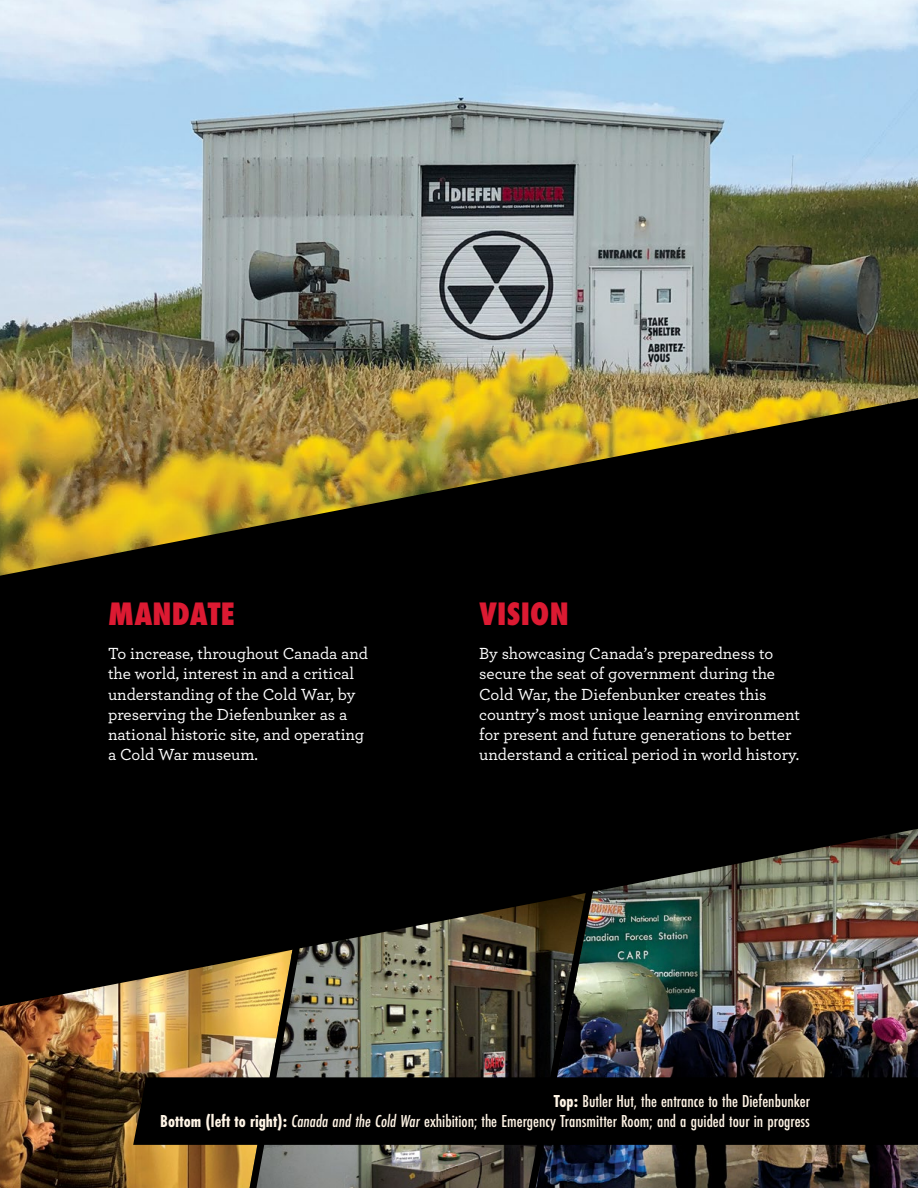
<style>
.page{position:relative;width:918px;height:1188px;background:#fff}
.page>*{position:absolute;margin:0;border:0;box-sizing:border-box;transform-origin:0 0}
.H3_-_Red{font:800 33.75px "Futura PT Cond";letter-spacing:.01em;color:#dc1a32}
.t1{font:500 18px/20.2px "Futura PT Cond";color:#fff5e6;text-align:right}
.t2{font:500 16.8px/20.2px "Archer Pro";color:#fff}
.s1{font-weight:700}
.s2{font-style:italic}
</style>
<div class="page">
<img style="left:306px;top:1006px;width:216px;height:182px">
<img style="left:522px;top:1006px;width:396px;height:182px">
<img style="left:0;top:1006px;width:306px;height:182px">
<svg style="left:0;top:576px;width:918px;height:430px;background:#181712"></svg>
<div style="left:133px;top:1077px;width:785px;height:68px;background:#000"></div>
<img style="left:0;top:0;width:918px;height:576px">
<p class="H3_-_Red" style="left:108px;top:594px;width:128px">MANDATE</p>
<p class="t2" style="left:108px;top:643px;width:262px">To increase, throughout Canada and the world, interest in and a critical understanding of the Cold War, by preserving the Diefenbunker as a national historic site, and operating a Cold War museum.</p>
<p class="H3_-_Red" style="left:479px;top:594px;width:91px">VISION</p>
<p class="t2" style="left:479px;top:643px;width:322px">By showcasing Canada’s preparedness to secure the seat of government during the Cold War, the Diefenbunker creates this country’s most unique learning environment for present and future generations to better understand a critical period in world history.</p>
<p class="t1" style="left:160px;top:1091px;width:651px"><span class="s1">Top:</span> Butler Hut, the entrance to the Diefenbunker<br><span class="s1">Bottom (left to right):</span> <span class="s2">Canada and the Cold War</span> exhibition; the Emergency Transmitter Room; and a guided tour in progress</p>
</div>
